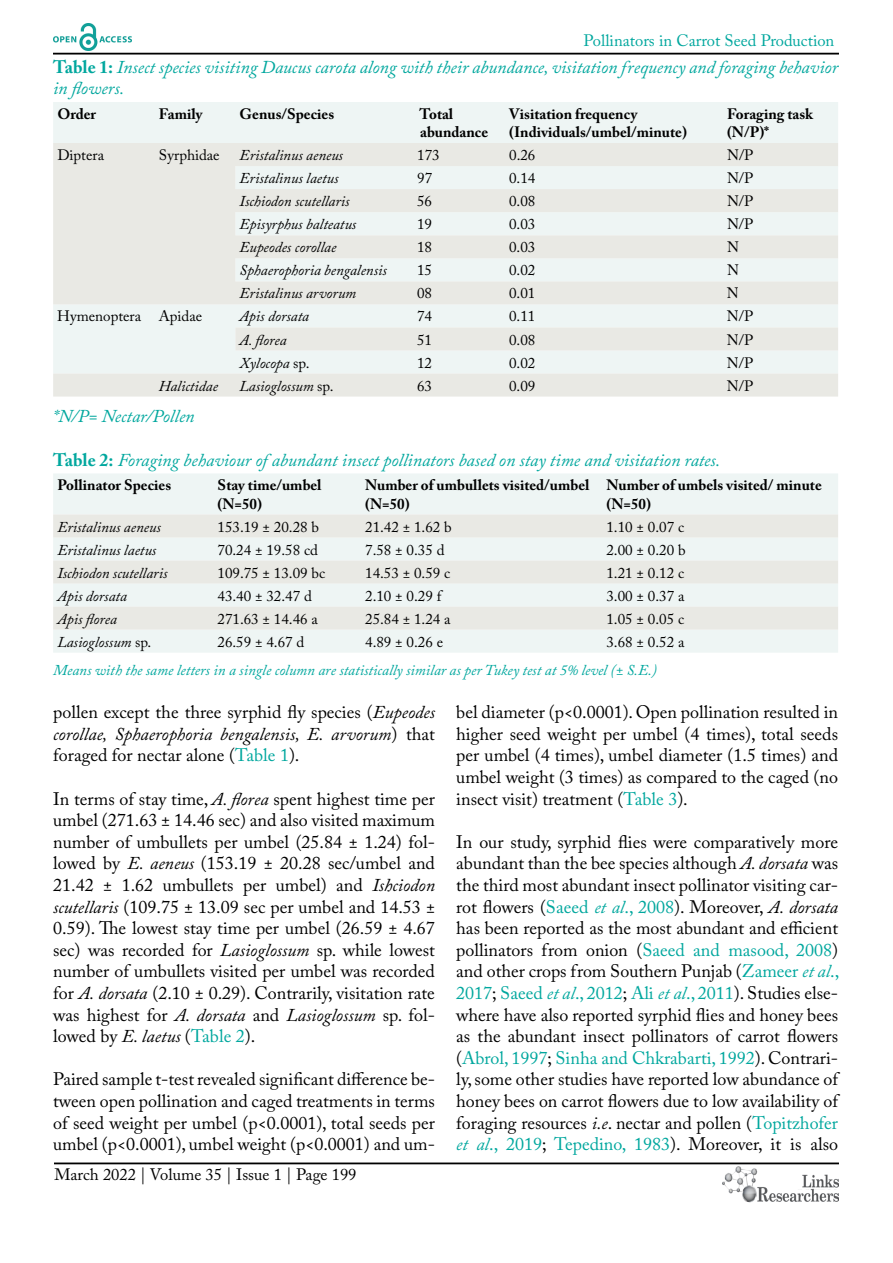
<style>
.page{position:relative;width:893px;height:1263px;background:#fff}
.page>*{position:absolute;margin:0;border:0;box-sizing:border-box;transform-origin:0 0}
.t1{font:18px/21.6px "Adobe Caslon Pro";color:#000;text-align:justify}
.t2{font:italic 18px/21.6px "Adobe Caslon Pro";color:#00a79e}
.t3{font:16.5px "Adobe Caslon Pro";color:#00a79e}
.t4{font:16.5px "Adobe Caslon Pro";color:#000}
.t5{font:15px "Adobe Caslon Pro";color:#000}
.t6{font:italic 15px "Adobe Caslon Pro";color:#000}
.t7{font:700 15px/18px "Adobe Caslon Pro";color:#000}
.t8{font:italic 15px "Adobe Caslon Pro";color:#00a79e}
.s1{font-weight:700;font-style:normal}
.s2{font-style:normal}
.s3{font-style:italic}
.s4{color:#00a79e}
.s5{font-style:italic;color:#00a79e}
</style>
<div class="page">
<hr style="left:53px;top:53px;width:786px;height:2px;background:#000">
<hr style="left:54px;top:1162px;width:785px;height:2px;background:#000">
<img style="left:722px;top:1166px;width:117px;height:37px">
<img style="left:53px;top:24px;width:78px;height:27px">
<div style="left:53px;top:102px;width:785px;height:41px;background:#eef5f4"></div>
<svg style="left:53px;top:143px;width:785px;height:254px;background:#ebedea"></svg>
<div style="left:53px;top:474px;width:785px;height:179px;background:#eef5f4"></div>
<svg style="left:53px;top:514px;width:785px;height:116px;background:#ebedea"></svg>
<p class="t3" style="left:584px;top:31px;width:252px">Pollinators in Carrot Seed Production</p>
<p class="t2" style="left:53px;top:56px;width:786px"><span class="s1">Table 1:</span> Insect species visiting Daucus carota along with their abundance, visitation frequency and foraging behavior in flowers.</p>
<p class="t7" style="left:57px;top:105px;width:40px">Order</p>
<p class="t7" style="left:159px;top:105px;width:45px">Family</p>
<p class="t7" style="left:240px;top:105px;width:96px">Genus/Species</p>
<p class="t7" style="left:419px;top:105px;width:70px">Total abundance</p>
<p class="t7" style="left:509px;top:105px;width:179px">Visitation frequency (Individuals/umbel/minute)</p>
<p class="t7" style="left:727px;top:105px;width:87px">Foraging task (N/P)*</p>
<p class="t5" style="left:57px;top:146px;width:48px">Diptera</p>
<p class="t5" style="left:159px;top:146px;width:62px">Syrphidae</p>
<p class="t6" style="left:240px;top:146px;width:105px">Eristalinus aeneus</p>
<p class="t5" style="left:417px;top:146px;width:24px">173</p>
<p class="t5" style="left:509px;top:146px;width:28px">0.26</p>
<p class="t5" style="left:727px;top:146px;width:28px">N/P</p>
<p class="t6" style="left:240px;top:169px;width:100px">Eristalinus laetus</p>
<p class="t5" style="left:417px;top:169px;width:16px">97</p>
<p class="t5" style="left:509px;top:169px;width:28px">0.14</p>
<p class="t5" style="left:727px;top:169px;width:28px">N/P</p>
<p class="t6" style="left:240px;top:192px;width:112px">Ischiodon scutellaris</p>
<p class="t5" style="left:417px;top:192px;width:16px">56</p>
<p class="t5" style="left:509px;top:192px;width:28px">0.08</p>
<p class="t5" style="left:727px;top:192px;width:28px">N/P</p>
<p class="t6" style="left:240px;top:215px;width:118px">Episyrphus balteatus</p>
<p class="t5" style="left:417px;top:215px;width:16px">19</p>
<p class="t5" style="left:509px;top:215px;width:28px">0.03</p>
<p class="t5" style="left:727px;top:215px;width:28px">N/P</p>
<p class="t6" style="left:240px;top:238px;width:98px">Eupeodes corollae</p>
<p class="t5" style="left:417px;top:238px;width:16px">18</p>
<p class="t5" style="left:509px;top:238px;width:28px">0.03</p>
<p class="t5" style="left:727px;top:238px;width:13px">N</p>
<p class="t6" style="left:240px;top:261px;width:149px">Sphaerophoria bengalensis</p>
<p class="t5" style="left:417px;top:261px;width:16px">15</p>
<p class="t5" style="left:509px;top:261px;width:28px">0.02</p>
<p class="t5" style="left:727px;top:261px;width:13px">N</p>
<p class="t6" style="left:240px;top:284px;width:118px">Eristalinus arvorum</p>
<p class="t5" style="left:417px;top:284px;width:16px">08</p>
<p class="t5" style="left:509px;top:284px;width:28px">0.01</p>
<p class="t5" style="left:727px;top:284px;width:13px">N</p>
<p class="t5" style="left:57px;top:307px;width:146px">Hymenoptera Apidae</p>
<p class="t6" style="left:240px;top:307px;width:71px">Apis dorsata</p>
<p class="t5" style="left:417px;top:307px;width:16px">74</p>
<p class="t5" style="left:509px;top:307px;width:28px">0.11</p>
<p class="t5" style="left:727px;top:307px;width:28px">N/P</p>
<p class="t6" style="left:240px;top:331px;width:49px">A. florea</p>
<p class="t5" style="left:417px;top:331px;width:16px">51</p>
<p class="t5" style="left:509px;top:331px;width:28px">0.08</p>
<p class="t5" style="left:727px;top:331px;width:28px">N/P</p>
<p class="t6" style="left:240px;top:354px;width:71px">Xylocopa <span class="s2">sp.</span></p>
<p class="t5" style="left:417px;top:354px;width:16px">12</p>
<p class="t5" style="left:509px;top:354px;width:28px">0.02</p>
<p class="t5" style="left:727px;top:354px;width:28px">N/P</p>
<p class="t6" style="left:159px;top:377px;width:61px">Halictidae</p>
<p class="t6" style="left:240px;top:377px;width:96px">Lasioglossum <span class="s2">sp.</span></p>
<p class="t5" style="left:417px;top:377px;width:16px">63</p>
<p class="t5" style="left:509px;top:377px;width:28px">0.09</p>
<p class="t5" style="left:727px;top:377px;width:28px">N/P</p>
<p class="t2" style="left:53px;top:405px;width:143px">*N/P= Nectar/Pollen</p>
<p class="t2" style="left:53px;top:449px;width:669px"><span class="s1">Table 2:</span> Foraging behaviour of abundant insect pollinators based on stay time and visitation rates.</p>
<p class="t7" style="left:57px;top:476px;width:115px">Pollinator Species</p>
<p class="t7" style="left:217px;top:476px;width:106px">Stay time/umbel (N=50)</p>
<p class="t7" style="left:365px;top:476px;width:226px">Number of umbullets visited/umbel (N=50)</p>
<p class="t7" style="left:606px;top:476px;width:217px">Number of umbels visited/ minute (N=50)</p>
<p class="t6" style="left:57px;top:518px;width:105px">Eristalinus aeneus</p>
<p class="t5" style="left:217px;top:518px;width:103px">153.19 ± 20.28 b</p>
<p class="t5" style="left:365px;top:518px;width:88px">21.42 ± 1.62 b</p>
<p class="t5" style="left:606px;top:518px;width:79px">1.10 ± 0.07 c</p>
<p class="t6" style="left:57px;top:541px;width:100px">Eristalinus laetus</p>
<p class="t5" style="left:217px;top:541px;width:102px">70.24 ± 19.58 cd</p>
<p class="t5" style="left:365px;top:541px;width:81px">7.58 ± 0.35 d</p>
<p class="t5" style="left:606px;top:541px;width:81px">2.00 ± 0.20 b</p>
<p class="t6" style="left:57px;top:564px;width:112px">Ischiodon scutellaris</p>
<p class="t5" style="left:217px;top:564px;width:109px">109.75 ± 13.09 bc</p>
<p class="t5" style="left:365px;top:564px;width:87px">14.53 ± 0.59 c</p>
<p class="t5" style="left:606px;top:564px;width:79px">1.21 ± 0.12 c</p>
<p class="t6" style="left:57px;top:587px;width:71px">Apis dorsata</p>
<p class="t5" style="left:217px;top:587px;width:96px">43.40 ± 32.47 d</p>
<p class="t5" style="left:365px;top:587px;width:78px">2.10 ± 0.29 f</p>
<p class="t5" style="left:606px;top:587px;width:79px">3.00 ± 0.37 a</p>
<p class="t6" style="left:57px;top:610px;width:61px">Apis florea</p>
<p class="t5" style="left:217px;top:610px;width:102px">271.63 ± 14.46 a</p>
<p class="t5" style="left:365px;top:610px;width:87px">25.84 ± 1.24 a</p>
<p class="t5" style="left:606px;top:610px;width:79px">1.05 ± 0.05 c</p>
<p class="t6" style="left:57px;top:633px;width:96px">Lasioglossum <span class="s2">sp.</span></p>
<p class="t5" style="left:217px;top:633px;width:88px">26.59 ± 4.67 d</p>
<p class="t5" style="left:365px;top:633px;width:79px">4.89 ± 0.26 e</p>
<p class="t5" style="left:606px;top:633px;width:79px">3.68 ± 0.52 a</p>
<p class="t8" style="left:53px;top:661px;width:605px">Means with the same letters in a single column are statistically similar as per Tukey test at 5% level (± S.E.)</p>
<p class="t1" style="left:53px;top:701px;width:383px">pollen except the three syrphid fly species (<span class="s3">Eupeodes corollae, Sphaerophoria bengalensis, E. arvorum</span>) that foraged for nectar alone (<span class="s4">Table 1</span>).</p>
<p class="t1" style="left:53px;top:787px;width:383px">In terms of stay time, <span class="s3">A. florea</span> spent highest time per umbel (271.63 ± 14.46 sec) and also visited maximum number of umbullets per umbel (25.84 ± 1.24) fol&shy;lowed by <span class="s3">E. aeneus</span> (153.19 ± 20.28 sec/umbel and 21.42 ± 1.62 umbullets per umbel) and <span class="s3">Ishciodon scutellaris</span> (109.75 ± 13.09 sec per umbel and 14.53 ± 0.59). The lowest stay time per umbel (26.59 ± 4.67 sec) was recorded for <span class="s3">Lasioglossum</span> sp. while lowest number of umbullets visited per umbel was recorded for <span class="s3">A. dorsata</span> (2.10 ± 0.29). Contrarily, visitation rate was highest for <span class="s3">A. dorsata</span> and <span class="s3">Lasioglossum</span> sp. fol&shy;lowed by <span class="s3">E. laetus</span> (<span class="s4">Table 2</span>).</p>
<p class="t1" style="left:53px;top:1068px;width:383px">Paired sample t-test revealed significant difference be&shy;tween open pollination and caged treatments in terms of seed weight per umbel (p&lt;0.0001), total seeds per umbel (p&lt;0.0001), umbel weight (p&lt;0.0001) and um-</p>
<p class="t1" style="left:456px;top:701px;width:383px">bel diameter (p&lt;0.0001). Open pollination resulted in higher seed weight per umbel (4 times), total seeds per umbel (4 times), umbel diameter (1.5 times) and umbel weight (3 times) as compared to the caged (no insect visit) treatment (<span class="s4">Table 3</span>).</p>
<p class="t1" style="left:456px;top:831px;width:385px">In our study, syrphid flies were comparatively more abundant than the bee species although <span class="s3">A. dorsata</span> was the third most abundant insect pollinator visiting car&shy;rot flowers (<span class="s4">Saeed</span> <span class="s5">et al</span><span class="s4">., 2008</span>). Moreover, <span class="s3">A. dorsata </span>has been reported as the most abundant and efficient pollinators from onion (<span class="s4">Saeed and masood, 2008</span>) and other crops from Southern Punjab (<span class="s4">Zameer</span> <span class="s5">et al</span><span class="s4">., 2017</span>; <span class="s4">Saeed</span> <span class="s5">et al</span><span class="s4">., 2012</span>; <span class="s4">Ali</span> <span class="s5">et al</span><span class="s4">., 2011</span>). Studies else&shy;where have also reported syrphid flies and honey bees as the abundant insect pollinators of carrot flowers (<span class="s4">Abrol, 1997</span>; <span class="s4">Sinha and Chkrabarti, 1992</span>). Contrari&shy;ly, some other studies have reported low abundance of honey bees on carrot flowers due to low availability of foraging resources <span class="s3">i.e</span>. nectar and pollen (<span class="s4">Topitzhofer </span><span class="s5">et al</span><span class="s4">., 2019</span>; <span class="s4">Tepedino, 1983</span>). Moreover, it is also</p>
<p class="t4" style="left:54px;top:1165px;width:304px">March 2022 | Volume 35 | Issue 1 | Page 199</p>
</div>
